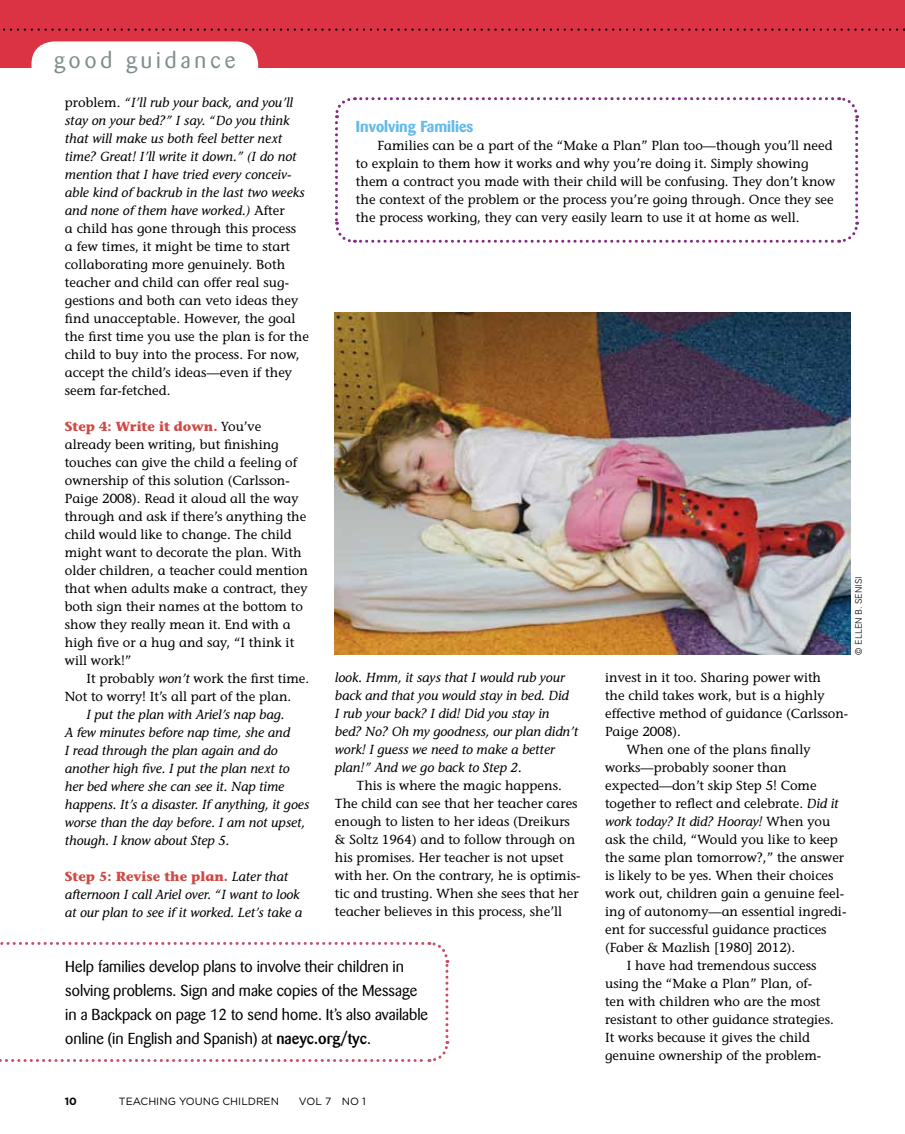
<style>
.page{position:relative;width:905px;height:1134px;background:#fff}
.page>*{position:absolute;margin:0;border:0;box-sizing:border-box;transform-origin:0 0}
.t1{font:22.5px "Barmeno";letter-spacing:.18em;color:#7f8d8e}
.t2{font:15.75px/24px "Barmeno";color:#000}
.t3{font:700 15.75px "Barmeno";color:#65bae9}
.t4{font:500 13.2px/18px "Stone Informal Std";color:#000}
.t5{font:italic 500 13.2px/18px "Stone Informal Std";color:#000}
.t6{font:10.5px "Gotham";color:#000}
.t7{font:700 10.5px "Gotham";color:#000}
.t8{font:300 9px "Univers LT Std";color:#000}
.s1{font-style:italic}
.s2{font-weight:700;color:#d04944}
.s3{font-weight:700;font-style:normal;color:#d04944}
.s4{font-style:normal}
.s5{font-weight:500}
</style>
<div class="page">
<div style="left:0;top:0;width:904px;height:68px;background:#db3244"></div>
<svg style="left:3px;top:28px;width:894px;height:3px"></svg>
<div style="left:32px;top:41px;width:226px;height:27px;background:#fff"></div>
<svg style="left:0;top:942px;width:450px;height:120px"></svg>
<svg style="left:335px;top:97px;width:524px;height:146px"></svg>
<img style="left:335px;top:312px;width:515px;height:343px">
<h1 class="t1" style="left:54px;top:47px;width:183px">good guidance</h1>
<p class="t4" style="left:65px;top:93px;width:246px">problem. <span class="s1">“I’ll rub your back, and you’ll stay on your bed?” I say. “Do you think that will make us both feel better next time? Great! I’ll write it down.” (I do not mention that I have tried every conceiv&shy;able kind of backrub in the last two weeks and none of them have worked.)</span> After<br>a child has gone through this process<br>a few times, it might be time to start collaborating more genuinely. Both teacher and child can offer real sug&shy;gestions and both can veto ideas they find unacceptable. However, the goal the first time you use the plan is for the child to buy into the process. For now, accept the child’s ideas—even if they seem far-fetched.</p>
<p class="t4" style="left:65px;top:417px;width:245px"><span class="s2">Step 4: Write it down.</span> You’ve already been writing, but finishing touches can give the child a feeling of ownership of this solution (Carlsson-Paige 2008). Read it aloud all the way through and ask if there’s anything the child would like to change. The child might want to decorate the plan. With older children, a teacher could mention that when adults make a contract, they both sign their names at the bottom to show they really mean it. End with a high five or a hug and say, “I think it will work!”</p>
<p class="t4" style="left:65px;top:669px;width:246px;text-indent:22px">It probably <span class="s1">won’t</span> work the first time.<br>Not to worry! It’s all part of the plan.</p>
<p class="t5" style="left:65px;top:705px;width:246px;text-indent:22px">I put the plan with Ariel’s nap bag.<br>A few minutes before nap time, she and<br>I read through the plan again and do another high five. I put the plan next to her bed where she can see it. Nap time happens. It’s a disaster. If anything, it goes worse than the day before. I am not upset, though. I know about Step 5.</p>
<p class="t5" style="left:65px;top:867px;width:239px"><span class="s3">Step 5: Revise the plan.</span> Later that afternoon I call Ariel over. “I want to look at our plan to see if it worked. Let’s take a</p>
<p class="t3" style="left:356px;top:117px;width:119px">Involving Families</p>
<p class="t4" style="left:356px;top:136px;width:481px;text-indent:22px">Families can be a part of the “Make a Plan” Plan too—though you’ll need to explain to them how it works and why you’re doing it. Simply showing them a contract you made with their child will be confusing. They don’t know the context of the problem or the process you’re going through. Once they see the process working, they can very easily learn to use it at home as well.</p>
<p class="t8" style="left:853px;top:655px;width:80px;rotate:-90deg">© ellen b. senisi</p>
<p class="t4" style="left:605px;top:668px;width:217px">invest in it too. Sharing power with</p>
<p class="t4" style="left:605px;top:686px;width:221px">the child takes work, but is a highly</p>
<p class="t4" style="left:605px;top:704px;width:244px">effective method of guidance (Carlsson-</p>
<p class="t4" style="left:605px;top:722px;width:77px">Paige 2008).</p>
<p class="t4" style="left:626px;top:740px;width:185px">When one of the plans finally</p>
<p class="t4" style="left:605px;top:758px;width:183px">works—probably sooner than</p>
<p class="t4" style="left:605px;top:776px;width:213px">expected—don’t skip Step 5! Come</p>
<p class="t4" style="left:605px;top:794px;width:235px">together to reflect and celebrate. <span class="s1">Did it</span></p>
<p class="t5" style="left:605px;top:812px;width:227px">work today? It did? Hooray! <span class="s4">When you</span></p>
<p class="t4" style="left:605px;top:830px;width:234px">ask the child, “Would you like to keep</p>
<p class="t4" style="left:605px;top:848px;width:240px">the same plan tomorrow?,” the answer</p>
<p class="t4" style="left:605px;top:866px;width:230px">is likely to be yes. When their choices</p>
<p class="t4" style="left:605px;top:884px;width:240px">work out, children gain a genuine feel-</p>
<p class="t4" style="left:605px;top:902px;width:243px">ing of autonomy—an essential ingredi-</p>
<p class="t4" style="left:605px;top:920px;width:223px">ent for successful guidance practices</p>
<p class="t4" style="left:605px;top:938px;width:192px">(Faber &amp; Mazlish [1980] 2012).</p>
<p class="t4" style="left:626px;top:956px;width:191px">I have had tremendous success</p>
<p class="t4" style="left:605px;top:974px;width:209px">using the “Make a Plan” Plan, of-</p>
<p class="t4" style="left:605px;top:992px;width:217px">ten with children who are the most</p>
<p class="t4" style="left:605px;top:1010px;width:230px">resistant to other guidance strategies.</p>
<p class="t4" style="left:605px;top:1028px;width:206px">It works because it gives the child</p>
<p class="t4" style="left:605px;top:1046px;width:218px">genuine ownership of the problem-</p>
<p class="t5" style="left:335px;top:668px;width:245px">look. Hmm, it says that I would rub your back and that you would stay in bed. Did<br>I rub your back? I did! Did you stay in bed? No? Oh my goodness, our plan didn’t work! I guess we need to make a better plan!” And we go back to Step 2.</p>
<p class="t4" style="left:335px;top:776px;width:247px;text-indent:22px">This is where the magic happens.<br>The child can see that her teacher cares enough to listen to her ideas (Dreikurs &amp; Soltz 1964) and to follow through on his promises. Her teacher is not upset with her. On the contrary, he is optimis&shy;tic and trusting. When she sees that her teacher believes in this process, she’ll</p>
<p class="t2" style="left:65px;top:955px;width:364px">Help families develop plans to involve their children in solving problems. Sign and make copies of the Message in a Backpack on page 12 to send home. It’s also available online (in English and Spanish) at <span class="s5">naeyc.org/tyc</span>.</p>
<p class="t7" style="left:65px;top:1095px;width:14px">10</p>
<p class="t6" style="left:119px;top:1095px;width:162px">TEACHING YOUNG CHILDREN</p>
<p class="t6" style="left:299px;top:1095px;width:68px">VOL 7 NO 1</p>
</div>
